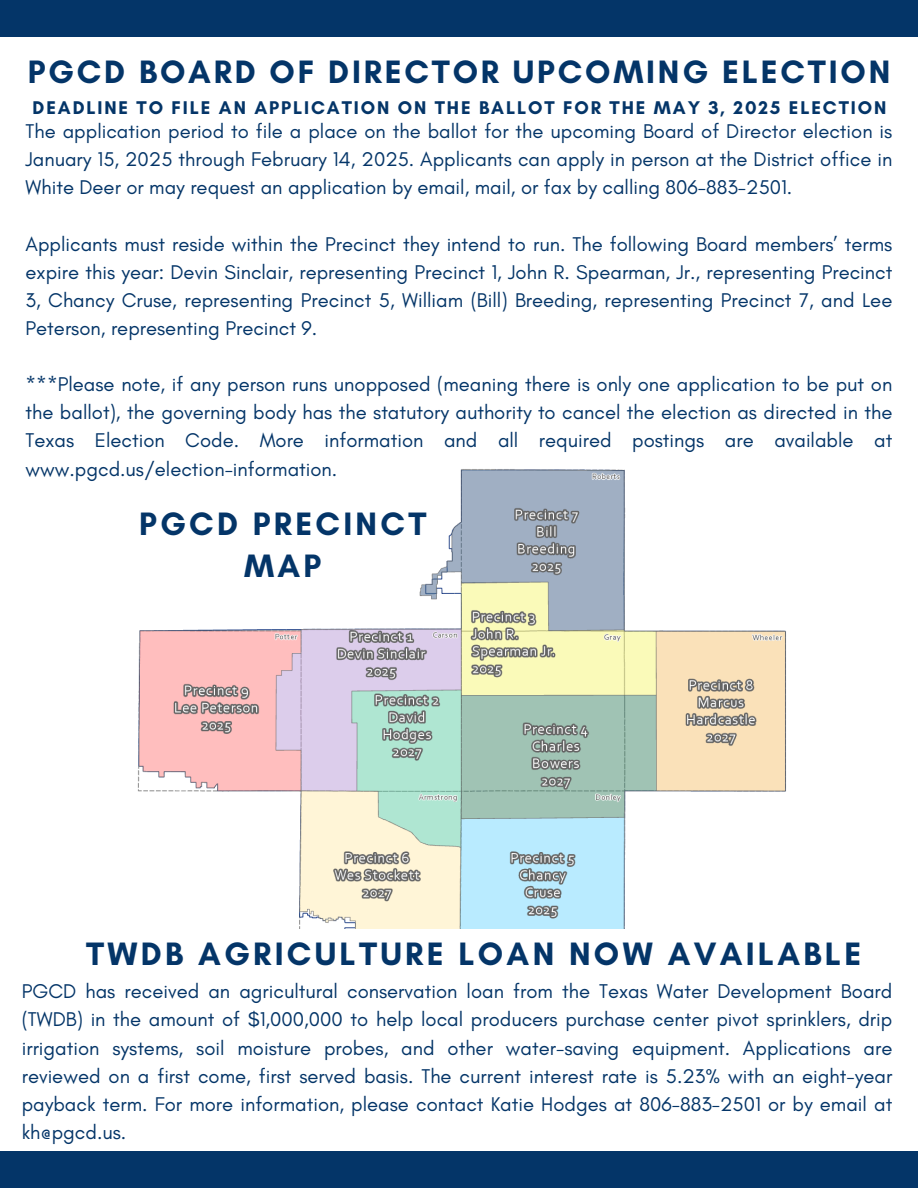
<style>
.page{position:relative;width:918px;height:1188px;background:#fff}
.page>*{position:absolute;margin:0;border:0;box-sizing:border-box;transform-origin:0 0}
.t1{font:700 33px/41.7px "Glacial Indifference";letter-spacing:.1em;color:#043568;text-align:center}
.t2{font:20.25px/28.2px "Glacial Indifference";color:#043568;text-align:justify}
.t3{font:700 18.75px "Glacial Indifference";letter-spacing:.1em;color:#043568}
</style>
<div class="page">
<div style="left:0;top:0;width:918px;height:37px;background:#043568"></div>
<div style="left:0;top:1151px;width:918px;height:37px;background:#043568"></div>
<img style="left:137px;top:469px;width:649px;height:459px">
<p class="t1" style="left:28px;top:51px;width:864px">PGCD BOARD OF DIRECTOR UPCOMING ELECTION</p>
<p class="t3" style="left:33px;top:96px;width:855px">DEADLINE TO FILE AN APPLICATION ON THE BALLOT FOR THE MAY 3, 2025 ELECTION</p>
<p class="t2" style="left:26px;top:117px;width:868px">The application period to file a place on the ballot for the upcoming Board of Director election is January 15, 2025 through February 14, 2025. Applicants can apply in person at the District office in White Deer or may request an application by email, mail, or fax by calling 806-883-2501.</p>
<p class="t2" style="left:26px;top:229px;width:868px">Applicants must reside within the Precinct they intend to run. The following Board members’ terms expire this year: Devin Sinclair, representing Precinct 1, John R. Spearman, Jr., representing Precinct 3, Chancy Cruse, representing Precinct 5, William (Bill) Breeding, representing Precinct 7, and Lee Peterson, representing Precinct 9.</p>
<p class="t2" style="left:26px;top:370px;width:868px">***Please note, if any person runs unopposed (meaning there is only one application to be put on the ballot), the governing body has the statutory authority to cancel the election as directed in the Texas Election Code. More information and all required postings are available at www.pgcd.us/election-information.</p>
<h1 class="t1" style="left:139px;top:503px;width:289px">PGCD PRECINCT<br>MAP</h1>
<h2 class="t1" style="left:86px;top:932px;width:777px">TWDB AGRICULTURE LOAN NOW AVAILABLE</h2>
<p class="t2" style="left:22px;top:977px;width:872px">PGCD has received an agricultural conservation loan from the Texas Water Development Board (TWDB) in the amount of $1,000,000 to help local producers purchase center pivot sprinklers, drip irrigation systems, soil moisture probes, and other water-saving equipment. Applications are reviewed on a first come, first served basis. The current interest rate is 5.23% with an eight-year payback term. For more information, please contact Katie Hodges at 806-883-2501 or by email at kh@pgcd.us.</p>
</div>
